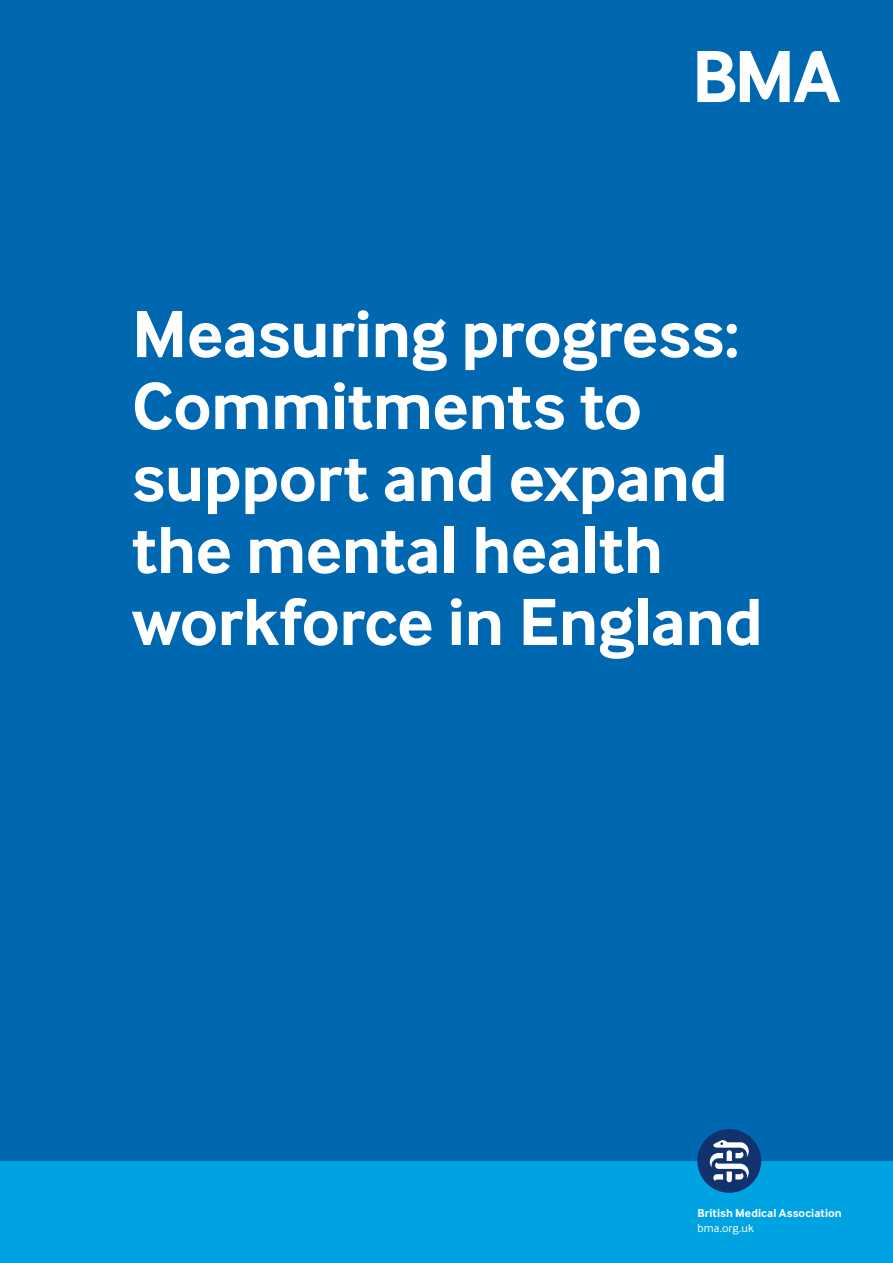
<style>
.page{position:relative;width:893px;height:1263px;background:#fff}
.page>*{position:absolute;margin:0;border:0;box-sizing:border-box;transform-origin:0 0}
.t1{font:700 69px/72px "Inter Face";letter-spacing:-.01em;color:#fff}
.t2{font:700 12px "Inter Face";letter-spacing:.01em;color:#fff}
.t3{font:12px "Inter Face";letter-spacing:.01em;color:#fff}
</style>
<div class="page">
<div style="left:0;top:1161px;width:893px;height:102px;background:#00a3e1"></div>
<div style="left:0;top:0;width:893px;height:1161px;background:#0067b1"></div>
<div style="left:697px;top:1129px;width:64px;height:64px;background:#12326e;border-radius:50%"></div>
<svg style="left:710px;top:1140px;width:39px;height:42px"></svg>
<svg style="left:697px;top:51px;width:143px;height:51px"></svg>
<p class="t1" style="left:132px;top:298px;width:633px">Measuring progress:<br>Commitments to support and expand the mental health workforce in England</p>
<p class="t2" style="left:697px;top:1206px;width:146px">British Medical Association</p>
<p class="t3" style="left:697px;top:1221px;width:58px">bma.org.uk</p>
</div>
